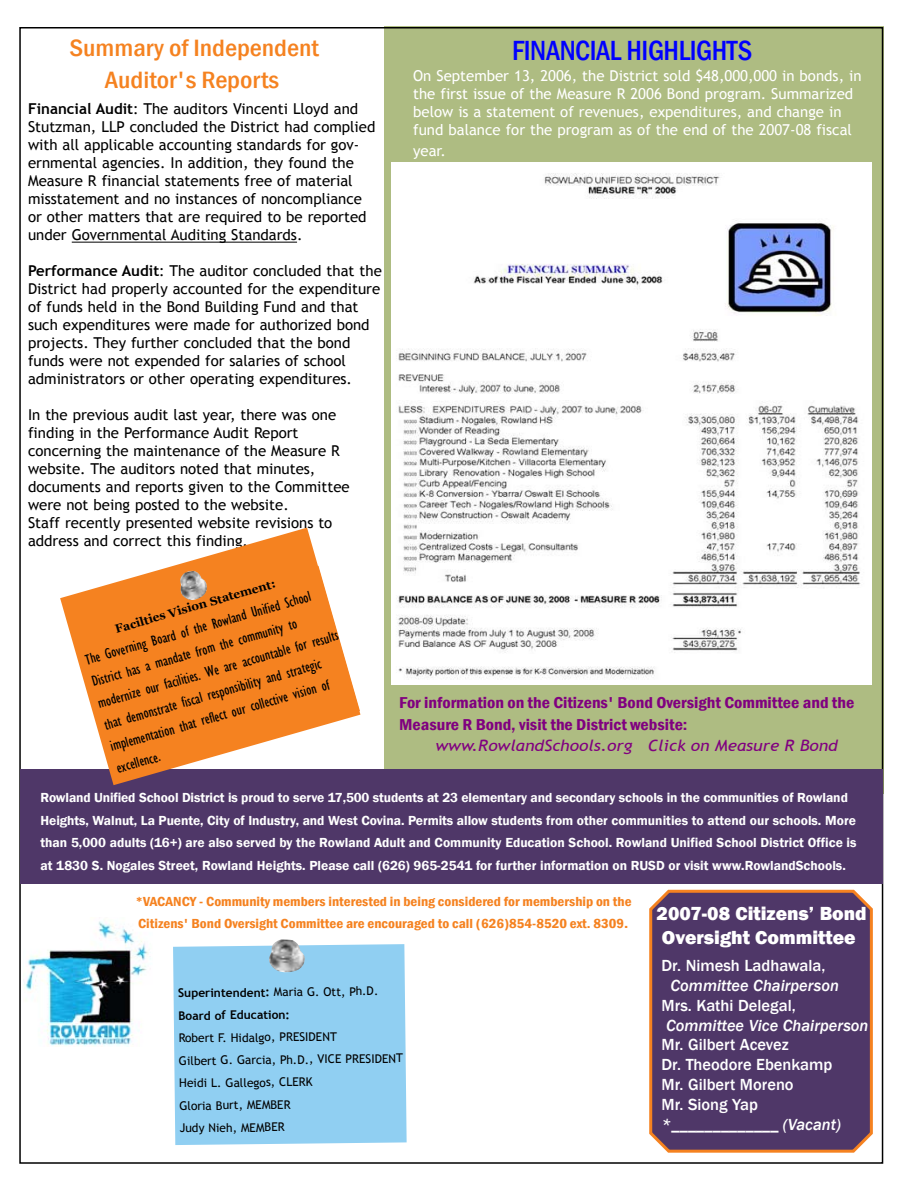
<style>
.page{position:relative;width:918px;height:1188px;background:#fff}
.page>*{position:absolute;margin:0;border:0;box-sizing:border-box;transform-origin:0 0}
.t1{font:500 condensed 28.5px "Franklin Gothic";color:#00f}
.t2{font:500 condensed 24.3px/32.4px "Franklin Gothic";color:#f58220;text-align:center;scale:1.11 1}
.t3{font:800 19.5px/23.4px "Franklin Gothic";color:#fff}
.t4{font:500 16.5px/19.8px "Franklin Gothic";color:#fff}
.t5{font:italic 500 16.5px "Franklin Gothic";color:#fff}
.t6{font:600 condensed 16.2px/21.6px "Franklin Gothic";color:#800080;scale:1.11 1}
.t7{font:italic 15.6px "Trebuchet MS";color:#800080;scale:1.11 1}
.t8{font:15px/18px "Trebuchet MS";color:#000}
.t9{font:condensed 15px/22.5px "Gill Sans";color:#000}
.t10{font:15px/18px "Trebuchet MS";color:#fff}
.t11{font:600 13.5px/22.5px "Franklin Gothic";color:#fff}
.t12{font:600 condensed 13.5px/21.6px "Franklin Gothic";color:#f58220;scale:1.11 1}
.t13{font:12px/22.5px "Trebuchet MS";color:#000}
.t14{font:700 12px/21.9px "Trebuchet MS";color:#000}
.t15{font:700 12px "Georgia";color:#000}
.s1{font-weight:700}
.s2{font-size:14.85px}
.s3{font-weight:400}
</style>
<div class="page">
<div style="left:384px;top:27px;width:500px;height:767px;background:#aebc82"></div>
<div style="left:21px;top:770px;width:862px;height:114px;background:#4f3768"></div>
<img style="left:24px;top:921px;width:124px;height:126px">
<div style="left:173px;top:944px;width:234px;height:201px;background:#90cff2"></div>
<img style="left:269px;top:940px;width:36px;height:17px">
<img style="left:269px;top:957px;width:36px;height:16px">
<hr style="left:72px;top:242px;width:225px;height:1px;background:#000">
<svg style="left:60px;top:528px;width:259px;height:257px"></svg>
<svg style="left:169px;top:561px;width:49px;height:5px"></svg>
<svg style="left:79px;top:566px;width:281px;height:214px;fill:#f58220"></svg>
<img style="left:392px;top:162px;width:479px;height:523px">
<svg style="left:649px;top:889px;width:224px;height:264px;background:#5e4167"></svg>
<h2 class="t2" style="left:69px;top:31px;width:226px">Summary of Independent<br>Auditor's Reports</h2>
<p class="t8" style="left:28px;top:100px;width:349px"><span class="s1">Financial Audit</span>: The auditors Vincenti Lloyd and Stutzman, LLP concluded the District had complied with all applicable accounting standards for gov&shy;ernmental agencies. In addition, they found the Measure R financial statements free of material misstatement and no instances of noncompliance or other matters that are required to be reported under Governmental Auditing Standards.</p>
<p class="t8" style="left:28px;top:262px;width:355px"><span class="s1">Performance Audit</span>: The auditor concluded that the District had properly accounted for the expenditure of funds held in the Bond Building Fund and that such expenditures were made for authorized bond projects. They further concluded that the bond funds were not expended for salaries of school administrators or other operating expenditures.</p>
<p class="t8" style="left:28px;top:406px;width:323px">In the previous audit last year, there was one finding in the Performance Audit Report concerning the maintenance of the Measure R website. The auditors noted that minutes, documents and reports given to the Committee were not being posted to the website.<br>Staff recently presented website revisions to address and correct this finding.</p>
<p class="t15" style="left:113px;top:622px;width:168px;rotate:-16deg">Facilties Vision Statement:</p>
<p class="t9" style="left:83px;top:649px;width:251px;rotate:-16deg">The Governing Board of the Rowland Unified School District has a mandate from the community to modernize our facilities. We are accountable for results that demonstrate fiscal responsibility and strategic implementation that reflect our collective vision of excellence.</p>
<h1 class="t1" style="left:512px;top:32px;width:128px">FINANCIAL HIGHLIGHT</h1>
<h1 class="t1" style="left:738px;top:32px;width:16px">S</h1>
<p class="t10" style="left:413px;top:67px;width:450px">On September 13, 2006, the District sold $48,000,000 in bonds, in the first issue of the Measure R 2006 Bond program. Summarized below is a statement of revenues, expenditures, and change in fund balance for the program as of the end of the 2007-08 fiscal</p>
<p class="t10" style="left:413px;top:142px;width:34px">year.</p>
<p class="t6" style="left:399px;top:692px;width:412px">For information on the Citizens' Bond Oversight Committee and the<br>Measure R Bond, visit the District website:</p>
<p class="t7" style="left:435px;top:736px;width:364px">www.RowlandSchools.org Click on Measure R Bond</p>
<p class="t11" style="left:40px;top:787px;width:818px">Rowland Unified School District is proud to serve 17,500 students at 23 elementary and secondary schools in the communities of Rowland Heights, Walnut, La Puente, City of Industry, and West Covina. Permits allow students from other communities to attend our schools. More than 5,000 adults (16+) are also served by the Rowland Adult and Community Education School. Rowland Unified School District Office is at 1830 S. Nogales Street, Rowland Heights. Please call (626) 965-2541 for further information on RUSD or visit www.RowlandSchools.</p>
<p class="t12" style="left:135px;top:891px;width:449px">*VACANCY - Community members interested in being considered for membership on the<br>Citizens' Bond Oversight Committee are encouraged to call (626)854-8520 ext. 8309<span class="s2">.</span></p>
<p class="t14" style="left:178px;top:983px;width:202px;rotate:-1deg">Superintendent: <span class="s3">Maria G. Ott, Ph.D.<br></span>Board of Education:</p>
<p class="t13" style="left:178px;top:1028px;width:226px;rotate:-1deg">Robert F. Hidalgo, PRESIDENT<br>Gilbert G. Garcia, Ph.D., VICE PRESIDENT<br>Heidi L. Gallegos, CLERK<br>Gloria Burt, MEMBER<br>Judy Nieh, MEMBER</p>
<h3 class="t3" style="left:657px;top:902px;width:212px">2007-08 Citizens’ Bond<br>Oversight Committee</h3>
<p class="t4" style="left:662px;top:956px;width:165px">Dr. Nimesh Ladhawala,</p>
<p class="t5" style="left:671px;top:975px;width:170px">Committee Chairperson</p>
<p class="t4" style="left:662px;top:996px;width:136px">Mrs. Kathi Delegal,</p>
<p class="t5" style="left:666px;top:1015px;width:204px">Committee Vice Chairperson</p>
<p class="t4" style="left:662px;top:1035px;width:172px">Mr. Gilbert Acevez<br>Dr. Theodore Ebenkamp<br>Mr. Gilbert Moreno<br>Mr. Siong Yap</p>
<p class="t5" style="left:662px;top:1114px;width:181px">*_____________ (Vacant)</p>
</div>
